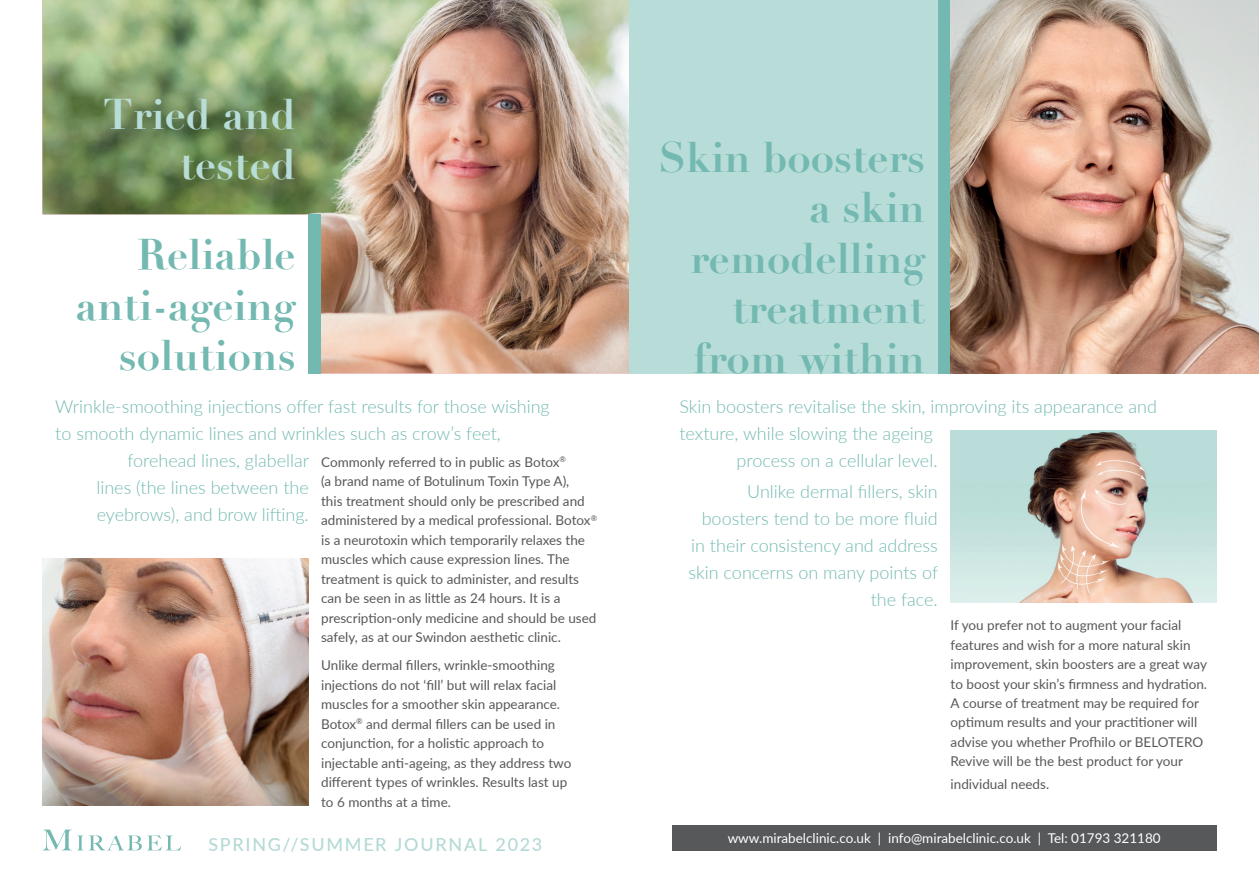
<style>
.page{position:relative;width:1259px;height:893px;background:#fff}
.page>*{position:absolute;margin:0;border:0;box-sizing:border-box;transform-origin:0 0}
.t1{font:700 42px/50.4px "Didot";color:#73b9b1;text-align:right}
.t2{font:700 42px/50.4px "Didot";color:#b8dcd7;text-align:right}
.t3{font:300 18px/27px "Lato";color:#73b9b1;text-align:right}
.t4{font:500 18px "Lato";letter-spacing:.095em;color:#b5dad6}
.t5{font:13.5px/19.5px "Lato";color:#57585a}
.t6{font:13.5px "Lato";color:#fff}
</style>
<div class="page">
<img style="left:43px;top:0;width:586px;height:373px">
<div style="left:308px;top:214px;width:13px;height:159px;background:#73b9b1"></div>
<div style="left:629px;top:0;width:321px;height:373px;background:#b8dcd7"></div>
<img style="left:43px;top:558px;width:265px;height:247px">
<div style="left:938px;top:0;width:12px;height:373px;background:#73b9b1"></div>
<img style="left:950px;top:0;width:309px;height:373px">
<img style="left:950px;top:430px;width:266px;height:173px">
<svg style="left:43px;top:830px;width:138px;height:20px"></svg>
<div style="left:672px;top:825px;width:544px;height:26px;background:#57585a"></div>
<h1 class="t2" style="left:103px;top:89px;width:194px">Tried and tested</h1>
<h1 class="t1" style="left:75px;top:230px;width:222px">Reliable anti-ageing solutions</h1>
<h2 class="t3" style="left:55px;top:393px;width:496px">Wrinkle-smoothing injections offer fast results for those wishing</h2>
<h2 class="t3" style="left:55px;top:420px;width:447px">to smooth dynamic lines and wrinkles such as crow’s feet,</h2>
<h2 class="t3" style="left:127px;top:447px;width:183px">forehead lines, glabellar</h2>
<h2 class="t3" style="left:96px;top:474px;width:214px">lines (the lines between the</h2>
<h2 class="t3" style="left:97px;top:501px;width:214px">eyebrows), and brow lifting.</h2>
<p class="t5" style="left:321px;top:452px;width:277px">Commonly referred to in public as Botox<sup>®<br></sup>(a brand name of Botulinum Toxin Type A),<br>this treatment should only be prescribed and administered by a medical professional. Botox<sup>® </sup>is a neurotoxin which temporarily relaxes the muscles which cause expression lines. The treatment is quick to administer, and results can be seen in as little as 24 hours. It is a prescription-only medicine and should be used safely, as at our Swindon aesthetic clinic.</p>
<p class="t5" style="left:321px;top:655px;width:252px">Unlike dermal fillers, wrinkle-smoothing injections do not ‘fill’ but will relax facial muscles for a smoother skin appearance.<br>Botox<sup>®</sup> and dermal fillers can be used in conjunction, for a holistic approach to injectable anti-ageing, as they address two different types of wrinkles. Results last up to 6 months at a time.</p>
<h1 class="t1" style="left:659px;top:132px;width:268px">Skin boosters a skin remodelling treatment from within</h1>
<h2 class="t3" style="left:679px;top:393px;width:479px">Skin boosters revitalise the skin, improving its appearance and</h2>
<h2 class="t3" style="left:679px;top:420px;width:255px">texture, while slowing the ageing</h2>
<h2 class="t3" style="left:736px;top:447px;width:202px">process on a cellular level.</h2>
<h2 class="t3" style="left:688px;top:477px;width:251px">Unlike dermal fillers, skin boosters tend to be more fluid in their consistency and address skin concerns on many points of the face.</h2>
<p class="t5" style="left:950px;top:615px;width:258px">If you prefer not to augment your facial features and wish for a more natural skin improvement, skin boosters are a great way to boost your skin’s firmness and hydration.<br>A course of treatment may be required for optimum results and your practitioner will advise you whether Profhilo or BELOTERO Revive will be the best product for your</p>
<p class="t5" style="left:950px;top:774px;width:100px">individual needs.</p>
<h2 class="t4" style="left:208px;top:831px;width:335px">SPRING//SUMMER JOURNAL 2023</h2>
<p class="t6" style="left:727px;top:829px;width:435px">www.mirabelclinic.co.uk | info@mirabelclinic.co.uk | Tel: 01793 321180</p>
</div>
